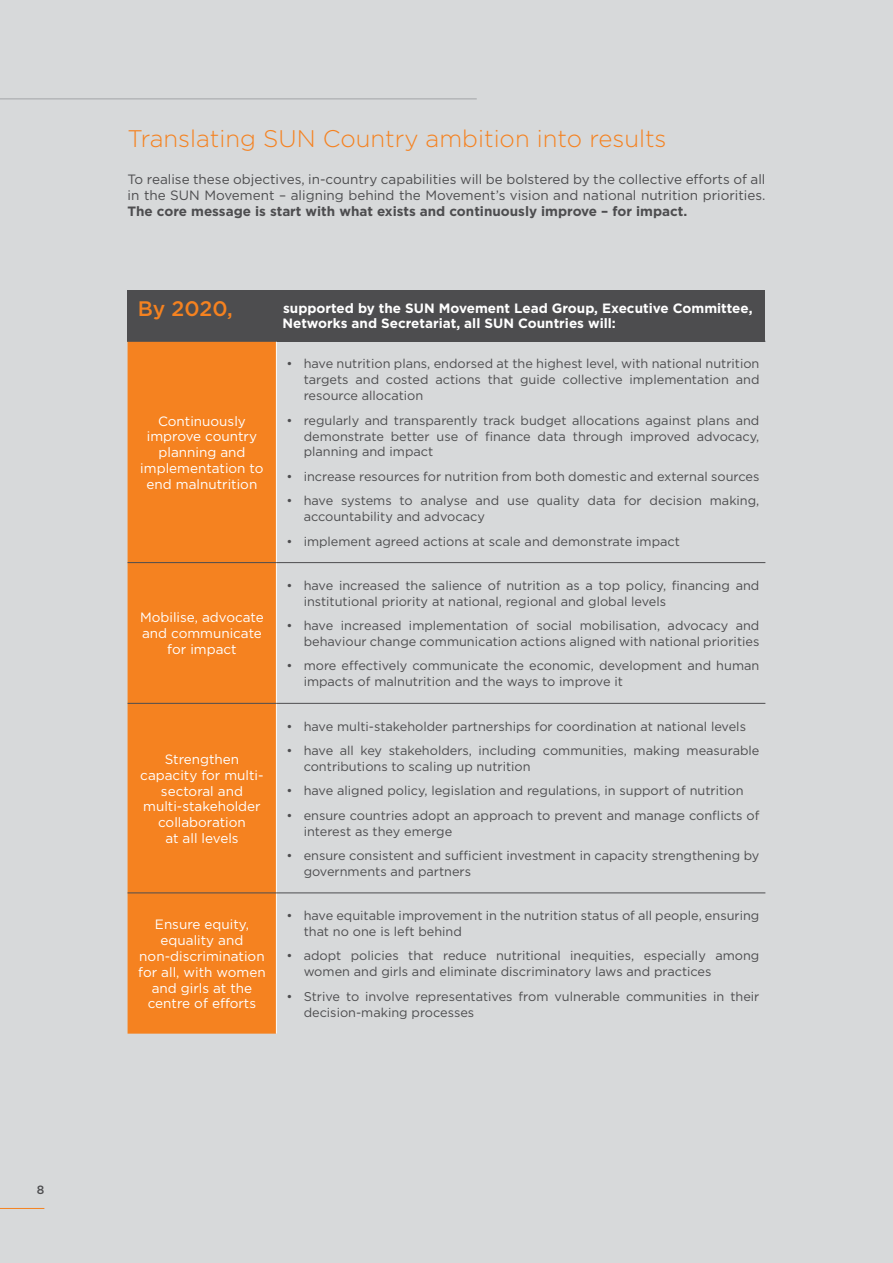
<style>
.page{position:relative;width:893px;height:1263px;background:#d7d9da}
.page>*{position:absolute;margin:0;border:0;box-sizing:border-box;transform-origin:0 0}
.t1{font:300 24px "Gotham";color:#f58220}
.t2{font:500 21px "Gotham";letter-spacing:-.005em;color:#f58220}
.t3{font:13.5px/15.9px "Gotham";color:#fff;text-align:center}
.t4{font:13.5px/15.9px "Gotham";color:#4d4d4f}
.t5{font:700 13.5px/15.9px "Gotham";color:#fff}
.t6{font:700 13.5px "Gotham";color:#4d4d4f}
.t7{font:12.75px/15.9px "Gotham";color:#4d4d4f}
.t8{font:500 12px "Gotham";color:#4d4d4f}
</style>
<div class="page">
<div style="left:128px;top:290px;width:637px;height:51px;background:#4d4d4f"></div>
<div style="left:128px;top:342px;width:148px;height:692px;background:#f58220"></div>
<hr style="left:276px;top:341px;width:1px;height:221px;background:#fff">
<hr style="left:276px;top:563px;width:1px;height:140px;background:#fff">
<hr style="left:276px;top:703px;width:1px;height:190px;background:#fff">
<hr style="left:276px;top:893px;width:1px;height:141px;background:#fff">
<hr style="left:128px;top:341px;width:148px;height:1px;background:#4d4d4f">
<hr style="left:276px;top:341px;width:489px;height:1px;background:#4d4d4f">
<hr style="left:128px;top:562px;width:148px;height:1px;background:#4d4d4f">
<hr style="left:276px;top:562px;width:489px;height:1px;background:#4d4d4f">
<hr style="left:128px;top:703px;width:148px;height:1px;background:#4d4d4f">
<hr style="left:276px;top:703px;width:489px;height:1px;background:#4d4d4f">
<hr style="left:128px;top:893px;width:148px;height:1px;background:#4d4d4f">
<hr style="left:276px;top:893px;width:489px;height:1px;background:#4d4d4f">
<hr style="left:0;top:99px;width:477px;height:1px;background:#a2a4a7">
<hr style="left:0;top:1208px;width:44px;height:1px;background:#f58220">
<p class="t8" style="left:37px;top:1182px;width:9px">8</p>
<h1 class="t1" style="left:128px;top:123px;width:540px">Translating SUN Country ambition into results</h1>
<p class="t4" style="left:128px;top:171px;width:639px">To realise these objectives, in-country capabilities will be bolstered by the collective efforts of all in the SUN Movement – aligning behind the Movement’s vision and national nutrition priorities.</p>
<p class="t6" style="left:128px;top:202px;width:561px">The core message is start with what exists and continuously improve – for impact.</p>
<h2 class="t2" style="left:138px;top:294px;width:96px">By 2020,</h2>
<p class="t5" style="left:282px;top:300px;width:472px">supported by the SUN Movement Lead Group, Executive Committee,<br>Networks and Secretariat, all SUN Countries will:</p>
<p class="t3" style="left:140px;top:412px;width:125px">Continuously improve country planning and implementation to end malnutrition</p>
<p class="t3" style="left:140px;top:609px;width:125px">Mobilise, advocate and communicate for impact</p>
<p class="t3" style="left:140px;top:751px;width:125px">Strengthen capacity for multi&shy;sectoral and multi-stakeholder collaboration<br>at all levels</p>
<p class="t7" style="left:304px;top:356px;width:457px;text-align:justify;text-indent:-17px">• have nutrition plans, endorsed at the highest level, with national nutrition targets and costed actions that guide collective implementation and resource allocation</p>
<p class="t7" style="left:304px;top:412px;width:457px;text-align:justify;text-indent:-17px">• regularly and transparently track budget allocations against plans and demonstrate better use of finance data through improved advocacy, planning and impact</p>
<p class="t7" style="left:287px;top:468px;width:474px">• increase resources for nutrition from both domestic and external sources</p>
<p class="t7" style="left:304px;top:492px;width:457px;text-indent:-17px">• have systems to analyse and use quality data for decision making, accountability and advocacy</p>
<p class="t7" style="left:287px;top:533px;width:395px">• implement agreed actions at scale and demonstrate impact</p>
<p class="t7" style="left:304px;top:577px;width:457px;text-indent:-17px">• have increased the salience of nutrition as a top policy, financing and institutional priority at national, regional and global levels</p>
<p class="t7" style="left:287px;top:617px;width:474px;text-align:right">• have increased implementation of social mobilisation, advocacy and behaviour change communication actions aligned with national priorities</p>
<p class="t7" style="left:304px;top:658px;width:457px;text-indent:-17px">• more effectively communicate the economic, development and human impacts of malnutrition and the ways to improve it</p>
<p class="t7" style="left:287px;top:718px;width:461px">• have multi-stakeholder partnerships for coordination at national levels</p>
<p class="t7" style="left:304px;top:742px;width:457px;text-indent:-17px">• have all key stakeholders, including communities, making measurable contributions to scaling up nutrition</p>
<p class="t7" style="left:287px;top:782px;width:459px">• have aligned policy, legislation and regulations, in support of nutrition</p>
<p class="t7" style="left:304px;top:807px;width:457px;text-indent:-17px">• ensure countries adopt an approach to prevent and manage conflicts of interest as they emerge</p>
<p class="t7" style="left:304px;top:847px;width:457px;text-indent:-17px">• ensure consistent and sufficient investment in capacity strengthening by governments and partners</p>
<p class="t3" style="left:138px;top:916px;width:129px">Ensure equity, equality and non-discrimination for all, with women and girls at the centre of efforts</p>
<p class="t7" style="left:304px;top:907px;width:457px;text-indent:-17px">• have equitable improvement in the nutrition status of all people, ensuring that no one is left behind</p>
<p class="t7" style="left:304px;top:948px;width:457px;text-indent:-17px">• adopt policies that reduce nutritional inequities, especially among women and girls and eliminate discriminatory laws and practices</p>
<p class="t7" style="left:304px;top:988px;width:457px;text-indent:-17px">• Strive to involve representatives from vulnerable communities in their decision-making processes</p>
</div>
